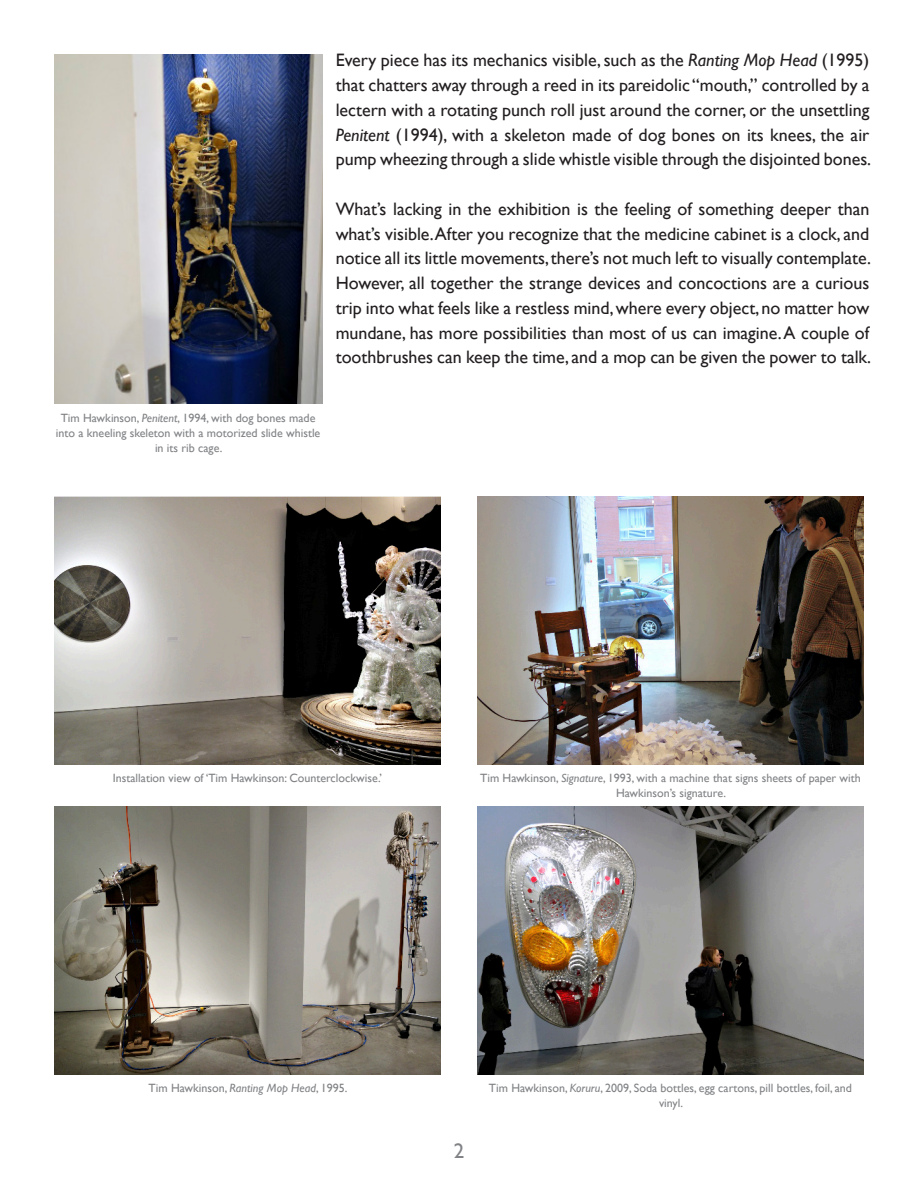
<style>
.page{position:relative;width:918px;height:1188px;background:#fff}
.page>*{position:absolute;margin:0;border:0;box-sizing:border-box;transform-origin:0 0}
.t1{font:21px "Gill Sans";color:#808285}
.t2{font:18px/24.8px "Gill Sans";color:#231f20;text-align:justify}
.t3{font:12px/15px "Gill Sans";color:#808285;text-align:center}
.s1{font-style:italic}
</style>
<div class="page">
<img style="left:54px;top:54px;width:268px;height:349px">
<img style="left:54px;top:497px;width:387px;height:268px">
<img style="left:477px;top:497px;width:387px;height:268px">
<img style="left:54px;top:807px;width:387px;height:268px">
<img style="left:477px;top:807px;width:387px;height:268px">
<p class="t2" style="left:336px;top:48px;width:537px">Every piece has its mechanics visible, such as the <span class="s1">Ranting Mop Head</span> (1995) that chatters away through a reed in its pareidolic “mouth,” controlled by a lectern with a rotating punch roll just around the corner, or the unsettling <span class="s1">Penitent</span> (1994), with a skeleton made of dog bones on its knees, the air pump wheezing through a slide whistle visible through the disjointed bones.</p>
<p class="t2" style="left:336px;top:196px;width:537px">What’s lacking in the exhibition is the feeling of something deeper than what’s visible.After you recognize that the medicine cabinet is a clock, and notice all its little movements, there’s not much left to visually contemplate.<br>However, all together the strange devices and concoctions are a curious trip into what feels like a restless mind, where every object, no matter how mundane, has more possibilities than most of us can imagine. A couple of toothbrushes can keep the time, and a mop can be given the power to talk.</p>
<p class="t3" style="left:56px;top:410px;width:266px">Tim Hawkinson, <span class="s1">Penitent</span>, 1994, with dog bones made into a kneeling skeleton with a motorized slide whistle in its rib cage.</p>
<p class="t3" style="left:113px;top:771px;width:271px">Installation view of ‘Tim Hawkinson: Counterclockwise.’</p>
<p class="t3" style="left:480px;top:771px;width:382px;line-height:14.4px">Tim Hawkinson, <span class="s1">Signature</span>, 1993, with a machine that signs sheets of paper with<br>Hawkinson’s signature.</p>
<p class="t3" style="left:149px;top:1080px;width:200px">Tim Hawkinson, <span class="s1">Ranting Mop Head</span>, 1995.</p>
<p class="t3" style="left:489px;top:1081px;width:365px;line-height:14.4px">Tim Hawkinson, <span class="s1">Koruru</span>, 2009, Soda bottles, egg cartons, pill bottles, foil, and vinyl.</p>
<p class="t1" style="left:454px;top:1138px;width:12px">2</p>
</div>
